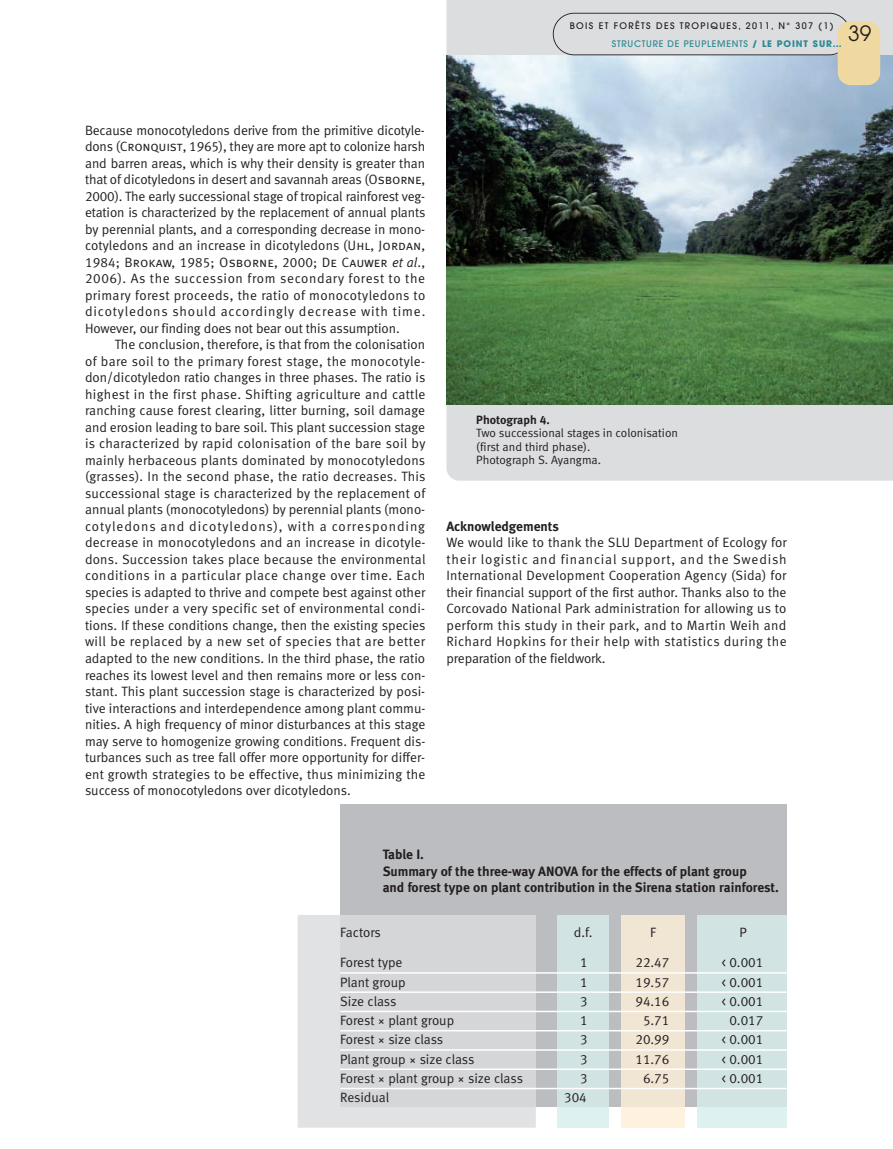
<style>
.page{position:relative;width:893px;height:1149px;background:#fff}
.page>*{position:absolute;margin:0;border:0;box-sizing:border-box;transform-origin:0 0}
.t1{font:21px "Avant Garde";color:#231f20}
.t2{font:13.5px/16.5px "Meta Normal LF";color:#231f20;text-align:justify}
.t3{font:13.5px/16.5px "Meta Bold LF";color:#231f20}
.t4{font:13.5px "Meta Normal LF Caps";letter-spacing:.01em;color:#231f20}
.t5{font:12px/13.5px "Meta Normal LF";color:#231f20}
.t6{font:12px "Meta Bold LF";color:#231f20}
.t7{font:500 9px "Avant Garde";letter-spacing:.15em;color:#231f20}
.t8{font:500 9px "Avant Garde";letter-spacing:.08em;color:#2c8993}
.s1{font-weight:700}
.s2{font-family:"Meta Normal LF Caps"}
.s3{font-family:"Meta Normal LF";font-style:italic}
.s4{font-family:"Meta Normal LF"}
</style>
<div class="page">
<div style="left:446px;top:0;width:447px;height:480px;background:#dcdddf"></div>
<img style="left:446px;top:55px;width:447px;height:349px">
<div style="left:553px;top:13px;width:297px;height:42px;background:#dcdddf"></div>
<div style="left:838px;top:21px;width:42px;height:64px;background:#f0d9a0;border-radius:13px"></div>
<div style="left:340px;top:804px;width:447px;height:302px;background:#bcbdc0"></div>
<div style="left:298px;top:915px;width:238px;height:212px;background:#e1e2e4"></div>
<div style="left:340px;top:914px;width:196px;height:192px;background:#d5d6d8"></div>
<div style="left:557px;top:1106px;width:51px;height:21px;background:#ddf1f0"></div>
<div style="left:557px;top:914px;width:51px;height:192px;background:#d2e3e4"></div>
<div style="left:621px;top:1106px;width:64px;height:21px;background:#fef2df"></div>
<div style="left:621px;top:914px;width:64px;height:192px;background:#f1e5d3"></div>
<div style="left:697px;top:1106px;width:90px;height:21px;background:#ddf1f0"></div>
<div style="left:697px;top:914px;width:90px;height:192px;background:#d2e3e4"></div>
<hr style="left:340px;top:971px;width:447px;height:2px;background:#fff">
<hr style="left:340px;top:991px;width:447px;height:1px;background:#fff">
<hr style="left:340px;top:1010px;width:447px;height:1px;background:#fff">
<hr style="left:340px;top:1029px;width:447px;height:2px;background:#fff">
<hr style="left:340px;top:1048px;width:447px;height:2px;background:#fff">
<hr style="left:340px;top:1068px;width:447px;height:1px;background:#fff">
<hr style="left:340px;top:1087px;width:447px;height:1px;background:#fff">
<p class="t7" style="left:570px;top:23px;width:265px">BOIS ET FORÊTS DES TROPIQUES, 2011, N° 307 (1)</p>
<h1 class="t1" style="left:848px;top:26px;width:25px">39</h1>
<p class="t8" style="left:612px;top:41px;width:232px">STRUCTURE DE PEUPLEMENTS <span class="s1">/ LE POINT SUR…</span></p>
<p class="t2" style="left:85px;top:123px;width:342px">Because monocotyledons derive from the primitive dicotyle&shy;dons (<span class="s2">Cronquist</span>, 1965), they are more apt to colonize harsh and barren areas, which is why their density is greater than that of dicotyledons in desert and savannah areas (<span class="s2">Osborne, </span>2000). The early successional stage of tropical rainforest veg&shy;etation is characterized by the replacement of annual plants by perennial plants, and a corresponding decrease in mono&shy;cotyledons and an increase in dicotyledons (<span class="s2">Uhl, Jordan,</span></p>
<p class="t4" style="left:85px;top:257px;width:342px">1984; Brokaw, 1985; Osborne, 2000; De Cauwer <span class="s3">et al</span><span class="s4">.,</span></p>
<p class="t2" style="left:85px;top:271px;width:342px">2006). As the succession from secondary forest to the primary forest proceeds, the ratio of monocotyledons to dicotyledons should accordingly decrease with time.<br>However, our finding does not bear out this assumption.</p>
<p class="t2" style="left:85px;top:337px;width:342px;text-indent:30px">The conclusion, therefore, is that from the colonisation of bare soil to the primary forest stage, the monocotyle&shy;don/dicotyledon ratio changes in three phases. The ratio is highest in the first phase. Shifting agriculture and cattle ranching cause forest clearing, litter burning, soil damage and erosion leading to bare soil. This plant succession stage is characterized by rapid colonisation of the bare soil by mainly herbaceous plants dominated by monocotyledons (grasses). In the second phase, the ratio decreases. This successional stage is characterized by the replacement of annual plants (monocotyledons) by perennial plants (mono&shy;cotyledons and dicotyledons), with a corresponding decrease in monocotyledons and an increase in dicotyle&shy;dons. Succession takes place because the environmental conditions in a particular place change over time. Each species is adapted to thrive and compete best against other species under a very specific set of environmental condi&shy;tions. If these conditions change, then the existing species will be replaced by a new set of species that are better adapted to the new conditions. In the third phase, the ratio reaches its lowest level and then remains more or less con&shy;stant. This plant succession stage is characterized by posi&shy;tive interactions and interdependence among plant commu&shy;nities. A high frequency of minor disturbances at this stage may serve to homogenize growing conditions. Frequent dis&shy;turbances such as tree fall offer more opportunity for differ&shy;ent growth strategies to be effective, thus minimizing the success of monocotyledons over dicotyledons.</p>
<p class="t6" style="left:476px;top:415px;width:75px">Photograph 4.</p>
<p class="t5" style="left:476px;top:427px;width:203px">Two successional stages in colonisation (first and third phase).<br>Photograph S. Ayangma.</p>
<p class="t3" style="left:446px;top:519px;width:114px">Acknowledgements</p>
<p class="t2" style="left:446px;top:535px;width:342px">We would like to thank the SLU Department of Ecology for their logistic and financial support, and the Swedish International Development Cooperation Agency (Sida) for their financial support of the first author. Thanks also to the Corcovado National Park administration for allowing us to perform this study in their park, and to Martin Weih and Richard Hopkins for their help with statistics during the preparation of the fieldwork.</p>
<p class="t3" style="left:383px;top:847px;width:398px">Table I.<br>Summary of the three-way ANOVA for the effects of plant group<br>and forest type on plant contribution in the Sirena station rainforest.</p>
<p class="t2" style="left:340px;top:925px;width:42px">Factors</p>
<p class="t2" style="left:574px;top:925px;width:20px">d.f.</p>
<p class="t2" style="left:650px;top:925px;width:7px">F</p>
<p class="t2" style="left:739px;top:925px;width:9px">P</p>
<p class="t2" style="left:340px;top:955px;width:64px">Forest type</p>
<p class="t2" style="left:580px;top:955px;width:9px">1</p>
<p class="t2" style="left:635px;top:955px;width:35px">22.47</p>
<p class="t2" style="left:722px;top:955px;width:43px">&lt; 0.001</p>
<p class="t2" style="left:340px;top:974px;width:67px">Plant group</p>
<p class="t2" style="left:580px;top:974px;width:9px">1</p>
<p class="t2" style="left:635px;top:974px;width:35px">19.57</p>
<p class="t2" style="left:722px;top:974px;width:43px">&lt; 0.001</p>
<p class="t2" style="left:340px;top:993px;width:58px">Size class</p>
<p class="t2" style="left:580px;top:993px;width:9px">3</p>
<p class="t2" style="left:635px;top:993px;width:35px">94.16</p>
<p class="t2" style="left:722px;top:993px;width:43px">&lt; 0.001</p>
<p class="t2" style="left:340px;top:1013px;width:116px">Forest × plant group</p>
<p class="t2" style="left:580px;top:1013px;width:9px">1</p>
<p class="t2" style="left:643px;top:1013px;width:28px">5.71</p>
<p class="t2" style="left:729px;top:1013px;width:35px">0.017</p>
<p class="t2" style="left:340px;top:1032px;width:105px">Forest × size class</p>
<p class="t2" style="left:580px;top:1032px;width:9px">3</p>
<p class="t2" style="left:635px;top:1032px;width:35px">20.99</p>
<p class="t2" style="left:722px;top:1032px;width:43px">&lt; 0.001</p>
<p class="t2" style="left:340px;top:1051px;width:136px">Plant group × size class</p>
<p class="t2" style="left:580px;top:1051px;width:9px">3</p>
<p class="t2" style="left:635px;top:1051px;width:35px">11.76</p>
<p class="t2" style="left:722px;top:1051px;width:43px">&lt; 0.001</p>
<p class="t2" style="left:340px;top:1070px;width:184px">Forest × plant group × size class</p>
<p class="t2" style="left:580px;top:1070px;width:9px">3</p>
<p class="t2" style="left:643px;top:1070px;width:28px">6.75</p>
<p class="t2" style="left:722px;top:1070px;width:43px">&lt; 0.001</p>
<p class="t2" style="left:340px;top:1090px;width:51px">Residual</p>
<p class="t2" style="left:564px;top:1090px;width:24px">304</p>
</div>
